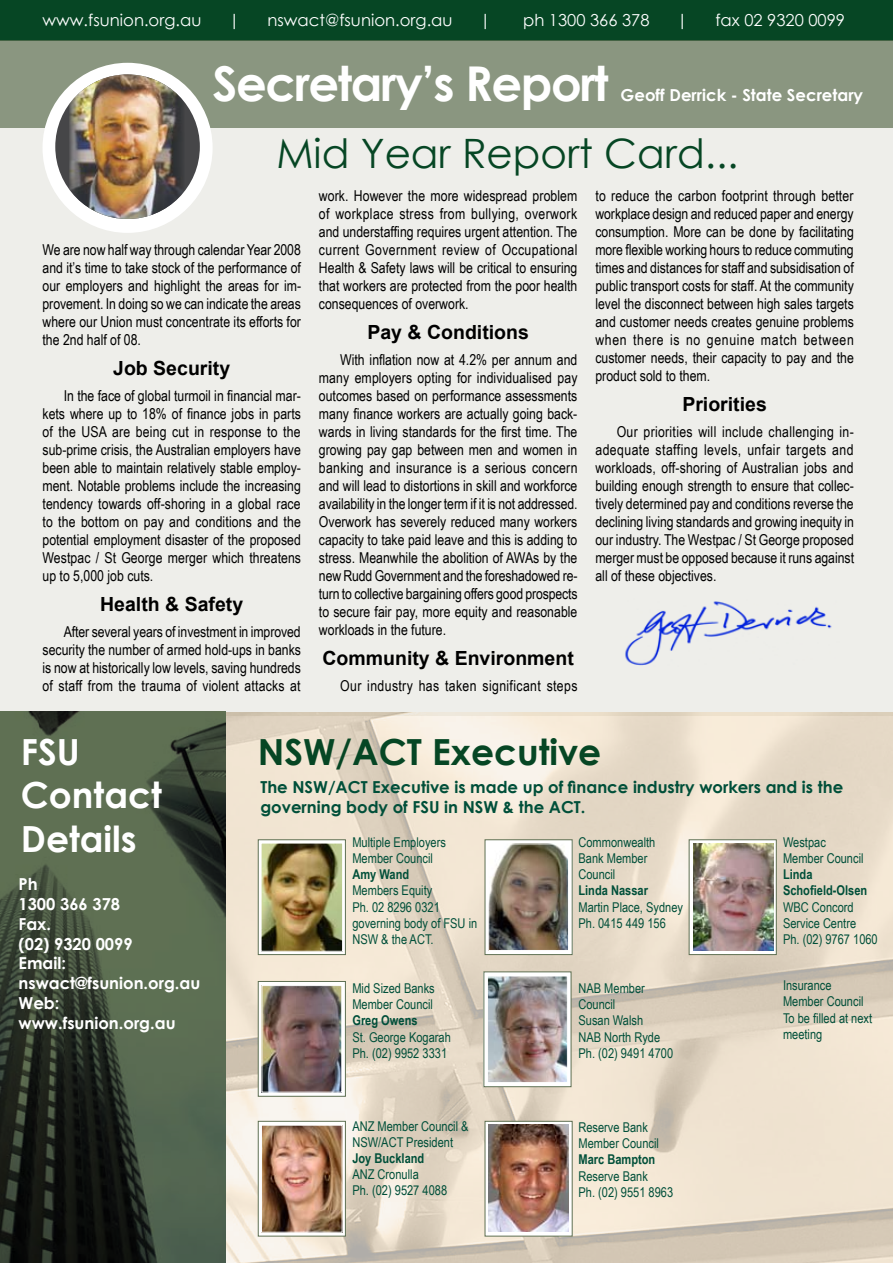
<style>
.page{position:relative;width:893px;height:1263px;background:#fff}
.page>*{position:absolute;margin:0;border:0;box-sizing:border-box;transform-origin:0 0}
.t1{font:700 48px "Century Gothic";letter-spacing:-.03em;color:#fff}
.t2{font:40.5px "Century Gothic";color:#064624}
.t3{font:700 36px/43.2px "Century Gothic";color:#fff}
.t4{font:700 36px "Century Gothic";color:#064624}
.t5{font:700 19.5px "Arial";color:#000}
.t6{font:700 16.5px/19.8px "Century Gothic";color:#fff}
.t7{font:700 16.5px/19.8px "Century Gothic";color:#004f39}
.t8{font:16.5px "Century Gothic";color:#fff}
.t9{font:15px/18px "Arial Narrow";color:#000;text-align:justify}
.t10{font:15px "Arial Narrow";letter-spacing:.025em;color:#000}
.t11{font:13.5px/16.2px "Arial Narrow";color:#004f39}
.t12{font:700 13.5px/16.2px "Arial Narrow";color:#004f39}
</style>
<div class="page">
<div style="left:0;top:40px;width:893px;height:676px;background:#eeeeea"></div>
<img style="left:225px;top:712px;width:668px;height:551px">
<div style="left:0;top:0;width:893px;height:40px;background:#064624"></div>
<img style="left:0;top:712px;width:225px;height:551px">
<div style="left:258px;top:840px;width:87px;height:114px;background:#fff"></div>
<img style="left:263px;top:845px;width:78px;height:105px">
<div style="left:261px;top:843px;width:82px;height:109px;border:1px solid #fff"></div>
<div style="left:258px;top:839px;width:88px;height:116px;border:1px solid #5f7053"></div>
<svg style="left:260px;top:1123px;width:84px;height:111px"></svg>
<img style="left:263px;top:1127px;width:77px;height:103px">
<div style="left:261px;top:1125px;width:81px;height:107px;border:1px solid #fff"></div>
<div style="left:258px;top:1121px;width:88px;height:115px;border:1px solid #5f7053"></div>
<div style="left:485px;top:840px;width:87px;height:114px;background:#fff"></div>
<img style="left:490px;top:845px;width:77px;height:104px">
<div style="left:488px;top:843px;width:81px;height:108px;border:1px solid #fff"></div>
<div style="left:485px;top:839px;width:87px;height:116px;border:1px solid #5f7053"></div>
<div style="left:485px;top:1121px;width:87px;height:115px;background:linear-gradient(to right,#fff,#fff)"></div>
<svg style="left:689px;top:839px;width:87px;height:116px"></svg>
<div style="left:258px;top:981px;width:87px;height:115px;background:linear-gradient(to right,#fff,#fff)"></div>
<img style="left:264px;top:987px;width:76px;height:103px">
<div style="left:262px;top:985px;width:80px;height:107px;border:1px solid #fff"></div>
<div style="left:258px;top:981px;width:88px;height:115px;border:1px solid #5f7053"></div>
<div style="left:484px;top:972px;width:87px;height:115px;background:#fff"></div>
<img style="left:489px;top:978px;width:77px;height:103px">
<div style="left:487px;top:976px;width:81px;height:107px;border:1px solid #fff"></div>
<div style="left:0;top:40px;width:893px;height:88px;background:#8a9680"></div>
<div style="left:43px;top:63px;width:170px;height:170px;background:#fff;border-radius:50%"></div>
<div style="left:55px;top:74px;width:145px;height:145px;background:#464648;border-radius:50%"></div>
<img style="left:69px;top:74px;width:116px;height:145px">
<img style="left:625px;top:601px;width:207px;height:65px">
<img style="left:693px;top:844px;width:80px;height:107px">
<img style="left:488px;top:1125px;width:80px;height:107px">
<p class="t8" style="left:43px;top:8px;width:160px">www.fsunion.org.au</p>
<p class="t8" style="left:229px;top:8px;width:13px">|</p>
<p class="t8" style="left:267px;top:8px;width:187px">nswact@fsunion.org.au</p>
<p class="t8" style="left:480px;top:8px;width:13px">|</p>
<p class="t8" style="left:523px;top:8px;width:128px">ph 1300 366 378</p>
<p class="t8" style="left:677px;top:8px;width:13px">|</p>
<p class="t8" style="left:715px;top:8px;width:131px">fax 02 9320 0099</p>
<h1 class="t1" style="left:213px;top:47px;width:397px">Secretary’s Report</h1>
<p class="t6" style="left:621px;top:84px;width:244px">Geoff Derrick - State Secretary</p>
<h2 class="t2" style="left:276px;top:125px;width:464px">Mid Year Report Card...</h2>
<p class="t9" style="left:43px;top:240px;width:260px">We are now half way through calendar Year 2008 and it’s time to take stock of the performance of our employers and highlight the areas for im&shy;provement. In doing so we can indicate the areas where our Union must concentrate its efforts for the 2nd half of 08.</p>
<h3 class="t5" style="left:113px;top:355px;width:119px">Job Security</h3>
<p class="t9" style="left:43px;top:386px;width:260px;text-indent:21px">In the face of global turmoil in financial mar&shy;kets where up to 18% of finance jobs in parts of the USA are being cut in response to the sub-prime crisis, the Australian employers have been able to maintain relatively stable employ&shy;ment. Notable problems include the increasing tendency towards off-shoring in a global race to the bottom on pay and conditions and the potential employment disaster of the proposed Westpac / St George merger which threatens up to 5,000 job cuts.</p>
<h3 class="t5" style="left:100px;top:591px;width:145px">Health &amp; Safety</h3>
<p class="t9" style="left:43px;top:622px;width:260px;text-indent:21px">After several years of investment in improved security the number of armed hold-ups in banks is now at historically low levels, saving hundreds of staff from the trauma of violent attacks at</p>
<p class="t9" style="left:319px;top:186px;width:260px">work. However the more widespread problem of workplace stress from bullying, overwork and understaffing requires urgent attention. The current Government review of Occupational Health &amp; Safety laws will be critical to ensuring that workers are protected from the poor health consequences of overwork.</p>
<h3 class="t5" style="left:367px;top:319px;width:163px">Pay &amp; Conditions</h3>
<p class="t9" style="left:319px;top:350px;width:260px;text-indent:21px">With inflation now at 4.2% per annum and many employers opting for individualised pay outcomes based on performance assessments many finance workers are actually going back&shy;wards in living standards for the first time. The growing pay gap between men and women in banking and insurance is a serious concern and will lead to distortions in skill and workforce availability in the longer term if it is not addressed.<br>Overwork has severely reduced many workers capacity to take paid leave and this is adding to stress. Meanwhile the abolition of AWAs by the new Rudd Government and the foreshadowed re&shy;turn to collective bargaining offers good prospects to secure fair pay, more equity and reasonable workloads in the future.</p>
<h3 class="t5" style="left:322px;top:645px;width:253px">Community &amp; Environment</h3>
<p class="t10" style="left:340px;top:675px;width:239px">Our industry has taken significant steps</p>
<p class="t9" style="left:595px;top:186px;width:260px">to reduce the carbon footprint through better workplace design and reduced paper and energy consumption. More can be done by facilitating more flexible working hours to reduce commuting times and distances for staff and subsidisation of public transport costs for staff. At the community level the disconnect between high sales targets and customer needs creates genuine problems when there is no genuine match between customer needs, their capacity to pay and the product sold to them.</p>
<h3 class="t5" style="left:682px;top:391px;width:86px">Priorities</h3>
<p class="t9" style="left:595px;top:422px;width:260px;text-indent:21px">Our priorities will include challenging in&shy;adequate staffing levels, unfair targets and workloads, off-shoring of Australian jobs and building enough strength to ensure that collec&shy;tively determined pay and conditions reverse the declining living standards and growing inequity in our industry. The Westpac / St George proposed merger must be opposed because it runs against all of these objectives.</p>
<h3 class="t3" style="left:21px;top:729px;width:143px">FSU<br>Contact<br>Details</h3>
<h3 class="t4" style="left:258px;top:725px;width:345px">NSW/ACT Executive</h3>
<p class="t6" style="left:19px;top:873px;width:183px">Ph<br>1300 366 378<br>Fax.<br>(02) 9320 0099<br>Email: nswact@fsunion.org.au<br>Web: www.fsunion.org.au</p>
<p class="t7" style="left:260px;top:776px;width:584px">The NSW/ACT Executive is made up of finance industry workers and is the governing body of FSU in NSW &amp; the ACT.</p>
<p class="t11" style="left:352px;top:833px;width:95px">Multiple Employers<br>Member Council</p>
<p class="t12" style="left:352px;top:866px;width:58px">Amy Wand</p>
<p class="t11" style="left:352px;top:882px;width:126px">Members Equity<br>Ph. 02 8296 0321 governing body of FSU in<br>NSW &amp; the ACT.</p>
<p class="t11" style="left:578px;top:833px;width:78px">Commonwealth<br>Bank Member<br>Council</p>
<p class="t12" style="left:578px;top:882px;width:71px">Linda Nassar</p>
<p class="t11" style="left:578px;top:898px;width:106px">Martin Place, Sydney<br>Ph. 0415 449 156</p>
<p class="t11" style="left:783px;top:833px;width:82px">Westpac<br>Member Council</p>
<p class="t12" style="left:783px;top:866px;width:86px">Linda<br>Schofield-Olsen</p>
<p class="t11" style="left:783px;top:898px;width:96px">WBC Concord<br>Service Centre<br>Ph. (02) 9767 1060</p>
<p class="t11" style="left:783px;top:977px;width:91px">Insurance<br>Member Council<br>To be filled at next meeting</p>
<p class="t11" style="left:352px;top:979px;width:84px">Mid Sized Banks<br>Member Council</p>
<p class="t12" style="left:352px;top:1012px;width:67px">Greg Owens</p>
<p class="t11" style="left:352px;top:1028px;width:100px">St. George Kogarah<br>Ph. (02) 9952 3331</p>
<p class="t11" style="left:578px;top:979px;width:96px">NAB Member<br>Council<br>Susan Walsh<br>NAB North Ryde<br>Ph. (02) 9491 4700</p>
<p class="t11" style="left:352px;top:1117px;width:118px">ANZ Member Council &amp;<br>NSW/ACT President</p>
<p class="t12" style="left:352px;top:1149px;width:73px">Joy Buckland</p>
<p class="t11" style="left:352px;top:1166px;width:96px">ANZ Cronulla<br>Ph. (02) 9527 4088</p>
<p class="t11" style="left:578px;top:1118px;width:82px">Reserve Bank<br>Member Council</p>
<p class="t12" style="left:578px;top:1151px;width:78px">Marc Bampton</p>
<p class="t11" style="left:578px;top:1167px;width:96px">Reserve Bank<br>Ph. (02) 9551 8963</p>
</div>
